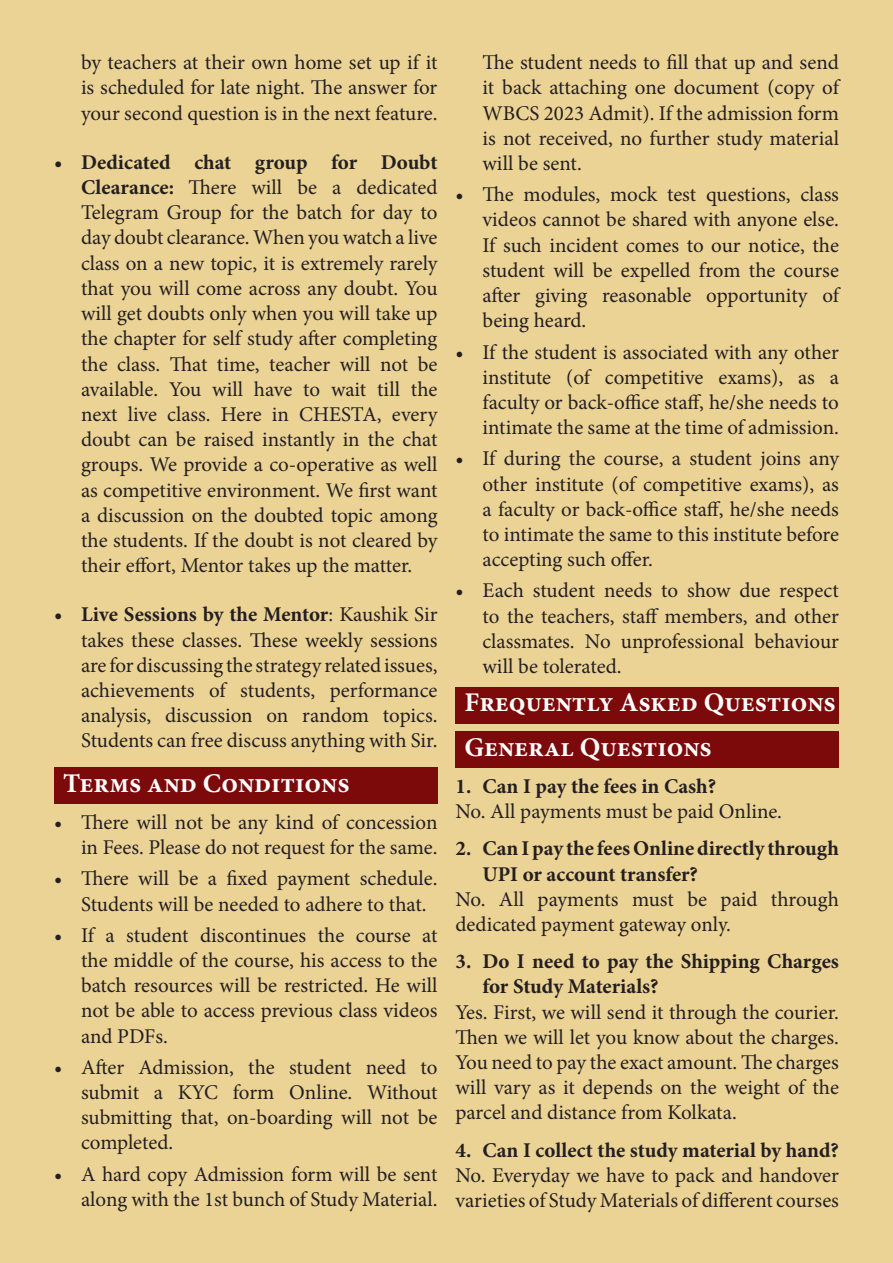
<style>
.page{position:relative;width:893px;height:1263px;background:#ebd295}
.page>*{position:absolute;margin:0;border:0;box-sizing:border-box;transform-origin:0 0}
.Shading{font:700 27px "Minion Pro";color:#fff}
.t1{font:21px/25.2px "Minion Pro";letter-spacing:-.005em;color:#231f20;text-align:justify}
.t2{font:700 21px/25.2px "Minion Pro";letter-spacing:.005em;color:#231f20}
.s1{font-weight:700}
</style>
<div class="page">
<div style="left:54px;top:768px;width:383px;height:36px;background:#7d0a0a"></div>
<div style="left:455px;top:687px;width:384px;height:36px;background:#7d0a0a"></div>
<div style="left:455px;top:732px;width:384px;height:36px;background:#7d0a0a"></div>
<p class="t1" style="left:81px;top:50px;width:358px">by teachers at their own home set up if it is scheduled for late night. The answer for your second question is in the next feature.</p>
<p class="t1" style="left:81px;top:150px;width:358px;text-indent:-27px"><span class="s1">• Dedicated chat group for Doubt Clearance:</span> There will be a dedicated Telegram Group for the batch for day to day doubt clearance. When you watch a live class on a new topic, it is extremely rarely that you will come across any doubt. You will get doubts only when you will take up the chapter for self study after completing the class. That time, teacher will not be available. You will have to wait till the next live class. Here in CHESTA, every doubt can be raised instantly in the chat groups. We provide a co-operative as well as competitive environment. We first want a discussion on the doubted topic among the students. If the doubt is not cleared by their effort, Mentor takes up the matter.</p>
<p class="t1" style="left:81px;top:602px;width:358px;text-indent:-27px"><span class="s1">• Live Sessions by the Mentor</span>: Kaushik Sir takes these classes. These weekly sessions are for discussing the strategy related issues, achievements of students, performance analysis, discussion on random topics.<br>Students can free discuss anything with Sir.</p>
<p class="Shading" style="left:63px;top:764px;width:288px">Terms and Conditions</p>
<p class="t1" style="left:54px;top:810px;width:385px;text-align:right">• There will not be any kind of concession in Fees. Please do not request for the same.</p>
<p class="t1" style="left:81px;top:866px;width:358px;text-indent:-27px">• There will be a fixed payment schedule.<br>Students will be needed to adhere to that.</p>
<p class="t1" style="left:81px;top:922px;width:358px;text-indent:-27px">• If a student discontinues the course at the middle of the course, his access to the batch resources will be restricted. He will not be able to access previous class videos and PDFs.</p>
<p class="t1" style="left:81px;top:1054px;width:358px;text-indent:-27px">• After Admission, the student need to submit a KYC form Online. Without submitting that, on-boarding will not be completed.</p>
<p class="t1" style="left:54px;top:1161px;width:385px;text-align:right">• A hard copy Admission form will be sent along with the 1st bunch of Study Material.</p>
<p class="t1" style="left:482px;top:50px;width:358px">The student needs to fill that up and send it back attaching one document (copy of WBCS 2023 Admit). If the admission form is not received, no further study material will be sent.</p>
<p class="t1" style="left:482px;top:182px;width:358px;text-indent:-27px">• The modules, mock test questions, class videos cannot be shared with anyone else.<br>If such incident comes to our notice, the student will be expelled from the course after giving reasonable opportunity of being heard.</p>
<p class="t1" style="left:482px;top:339px;width:358px;text-indent:-27px">• If the student is associated with any other institute (of competitive exams), as a faculty or back-office staff, he/she needs to intimate the same at the time of admission.</p>
<p class="t1" style="left:482px;top:446px;width:358px;text-indent:-27px">• If during the course, a student joins any other institute (of competitive exams), as a faculty or back-office staff, he/she needs to intimate the same to this institute before accepting such offer.</p>
<p class="t1" style="left:482px;top:578px;width:358px;text-indent:-27px">• Each student needs to show due respect to the teachers, staff members, and other classmates. No unprofessional behaviour will be tolerated.</p>
<p class="Shading" style="left:464px;top:684px;width:373px">Frequently Asked Questions</p>
<p class="Shading" style="left:464px;top:728px;width:249px">General Questions</p>
<p class="t2" style="left:455px;top:773px;width:262px">1. Can I pay the fees in Cash?</p>
<p class="t1" style="left:455px;top:799px;width:328px">No. All payments must be paid Online.</p>
<p class="t2" style="left:482px;top:836px;width:358px;text-indent:-27px">2. Can I pay the fees Online directly through<br>UPI or account transfer?</p>
<p class="t1" style="left:455px;top:886px;width:385px">No. All payments must be paid through dedicated payment gateway only.</p>
<p class="t2" style="left:482px;top:948px;width:358px;text-indent:-27px">3. Do I need to pay the Shipping Charges for Study Materials?</p>
<p class="t1" style="left:455px;top:999px;width:385px">Yes. First, we will send it through the courier.<br>Then we will let you know about the charges.<br>You need to pay the exact amount. The charges will vary as it depends on the weight of the parcel and distance from Kolkata.</p>
<p class="t2" style="left:455px;top:1137px;width:385px">4. Can I collect the study material by hand?</p>
<p class="t1" style="left:455px;top:1162px;width:385px">No. Everyday we have to pack and handover varieties of Study Materials of different courses</p>
</div>
